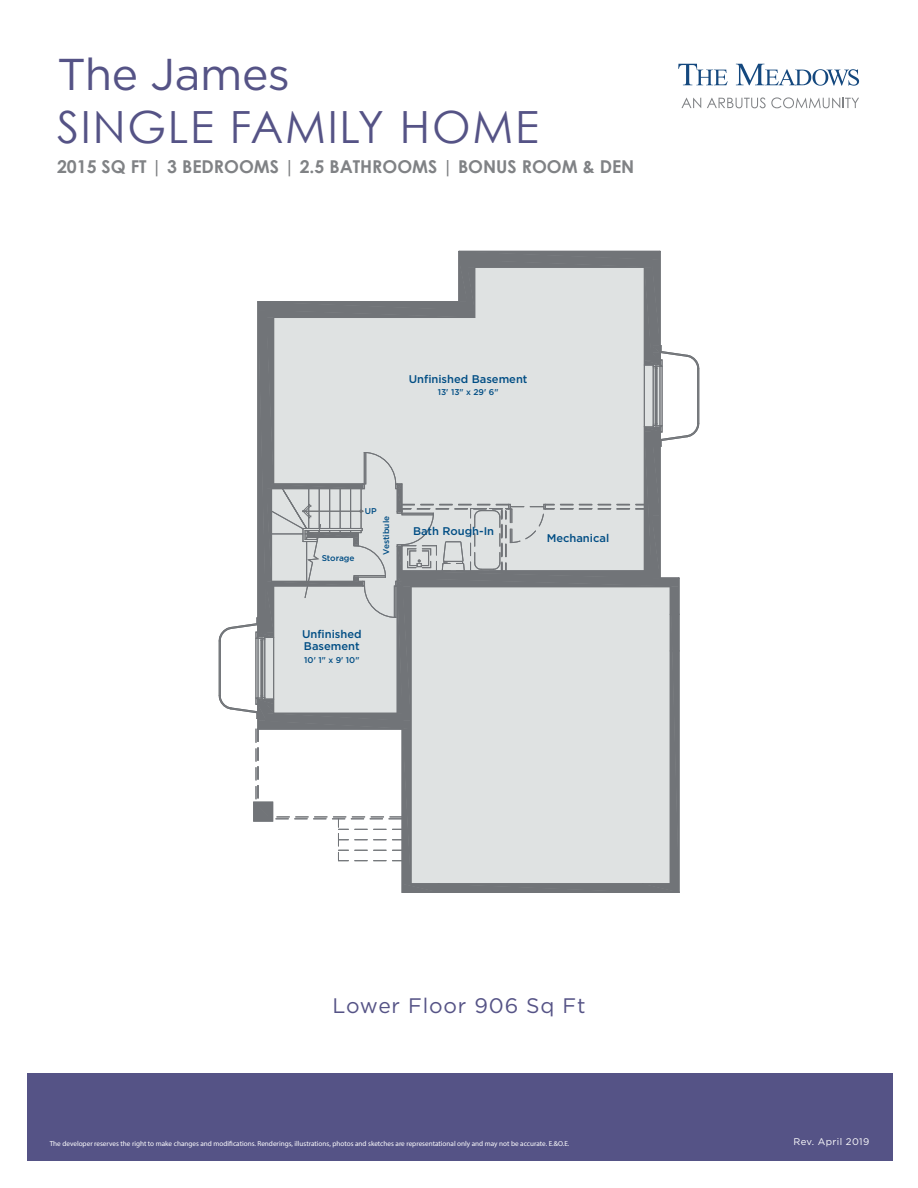
<style>
.page{position:relative;width:918px;height:1188px;background:#fff}
.page>*{position:absolute;margin:0;border:0;box-sizing:border-box;transform-origin:0 0}
.t1{font:44.55px "Gotham";letter-spacing:-.01em;color:#555386}
.t2{font:44.4px "Century Gothic";letter-spacing:.04em;color:#555386}
.t3{font:21px "Gotham";letter-spacing:.04em;color:#555386}
.t4{font:700 17.7px "Century Gothic";color:#808285}
.t5{font:500 11.1px/12.6px "Gotham";color:#004d84}
.t6{font:9.6px "Gotham";letter-spacing:.04em;color:#fff}
.t7{font:500 8.4px "Gotham";color:#004d84}
.t8{font:7.2px "Myriad Pro";color:#fff}
</style>
<div class="page">
<div style="left:27px;top:1073px;width:866px;height:88px;background:#555386"></div>
<svg style="left:678px;top:64px;width:50px;height:21px"></svg>
<svg style="left:736px;top:64px;width:123px;height:22px"></svg>
<svg style="left:681px;top:98px;width:20px;height:10px"></svg>
<svg style="left:707px;top:97px;width:152px;height:11px"></svg>
<hr style="left:699px;top:369px;width:1px;height:54px;background:#717478">
<hr style="left:459px;top:251px;width:201px;height:1px;background:#717478">
<svg style="left:219px;top:252px;width:480px;height:640px"></svg>
<hr style="left:303px;top:511px;width:60px;height:1px;background:#717478">
<h1 class="t1" style="left:57px;top:46px;width:235px">The James</h1>
<h2 class="t2" style="left:57px;top:100px;width:483px">SINGLE FAMILY HOME</h2>
<h3 class="t4" style="left:57px;top:155px;width:579px">2015 SQ FT | 3 BEDROOMS | 2.5 BATHROOMS | BONUS ROOM &amp; DEN</h3>
<h3 class="t5" style="left:409px;top:372px;width:120px">Unfinished Basement</h3>
<p class="t7" style="left:438px;top:388px;width:62px">13' 13" x 29' 6"</p>
<p class="t7" style="left:322px;top:554px;width:34px">Storage</p>
<p class="t7" style="left:365px;top:506px;width:13px">UP</p>
<p class="t7" style="left:381px;top:555px;width:40px;rotate:-90deg">Vestibule</p>
<h3 class="t5" style="left:413px;top:525px;width:83px">Bath Rough-In</h3>
<h3 class="t5" style="left:302px;top:627px;width:61px">Unfinished<br>Basement</h3>
<p class="t7" style="left:304px;top:655px;width:57px">10' 1" x 9' 10"</p>
<h3 class="t5" style="left:547px;top:532px;width:64px">Mechanical</h3>
<h3 class="t3" style="left:332px;top:992px;width:255px">Lower Floor 906 Sq Ft</h3>
<p class="t8" style="left:50px;top:1139px;width:521px">The developer reserves the right to make changes and modifications. Renderings, illustrations, photos and sketches are representational only and may not be accurate. E.&amp;O.E.</p>
<h3 class="t6" style="left:794px;top:1136px;width:77px">Rev. April 2019</h3>
</div>
